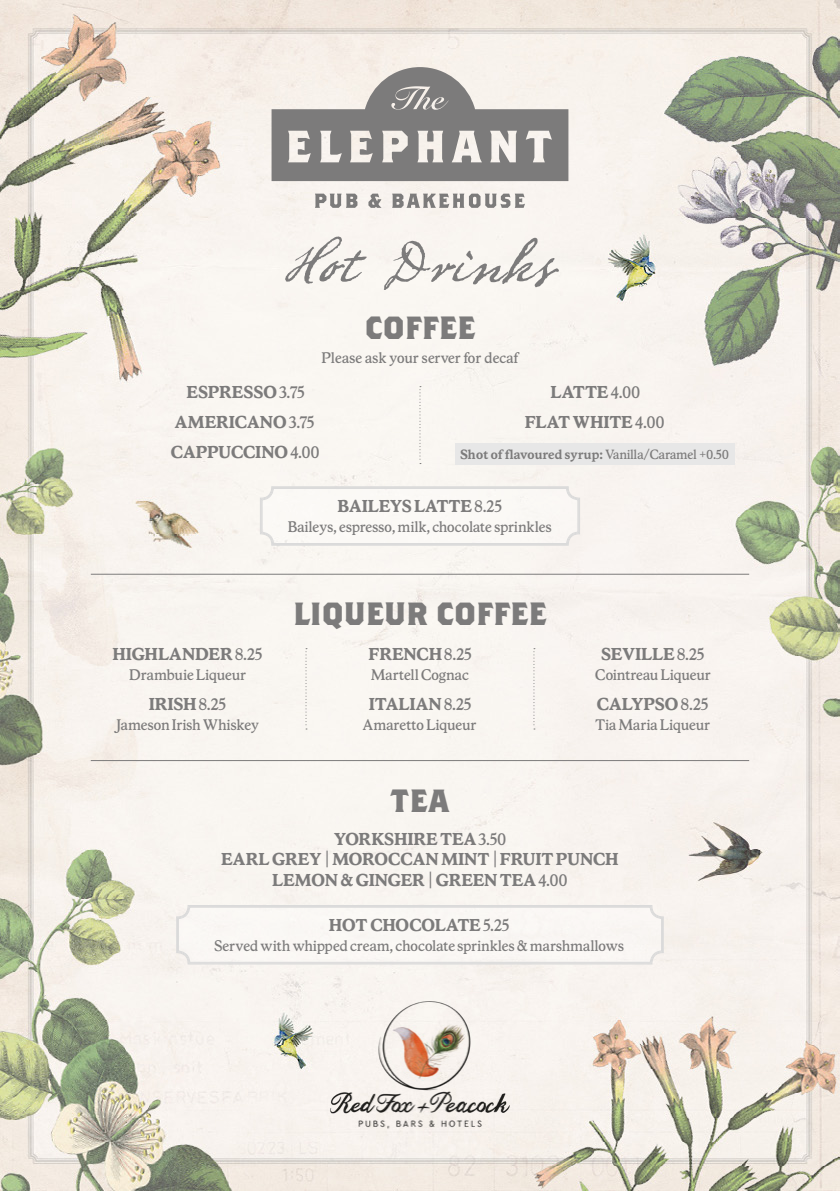
<style>
.page{position:relative;width:840px;height:1191px;background:#fff}
.page>*{position:absolute;margin:0;border:0;box-sizing:border-box;transform-origin:0 0}
.t1{font:77.6px "Dead Mans Hand WF";color:#7c7b7b}
.t2{font:700 32px "Brothers";color:#7c7b7b}
.t3{font:700 18px/20.8px "Stratford SH";letter-spacing:.015em;color:#7c7b7b;text-align:center}
.t4{font:16px "Stratford SH";letter-spacing:.02em;color:#7c7b7b}
.t5{font:700 14px "Stratford SH";letter-spacing:.02em;color:#7c7b7b}
.s1{font-weight:400}
.s2{font-family:"Gotham";font-weight:400;font-style:italic}
</style>
<div class="page">
<img style="left:0;top:0;width:839px;height:1190px">
<img style="left:330px;top:995px;width:179px;height:135px">
<hr style="left:91px;top:574px;width:657px;height:1px;background:#7c7b7b">
<hr style="left:91px;top:760px;width:657px;height:1px;background:#7c7b7b">
<svg style="left:305px;top:648px;width:2px;height:81px"></svg>
<svg style="left:533px;top:648px;width:1px;height:81px"></svg>
<div style="left:176px;top:905px;width:487px;height:59px;background:#faf7f4"></div>
<div style="left:177px;top:906px;width:485px;height:57px;border:1px solid #dadada;border-radius:11px"></div>
<div style="left:178px;top:907px;width:483px;height:55px;border:1px solid #dadada;border-radius:11px"></div>
<svg style="left:271px;top:67px;width:297px;height:114px;background:#adaaa7"></svg>
<svg style="left:315px;top:194px;width:42px;height:14px"></svg>
<svg style="left:368px;top:194px;width:13px;height:14px"></svg>
<svg style="left:392px;top:194px;width:132px;height:14px"></svg>
<svg style="left:419px;top:386px;width:2px;height:78px"></svg>
<div style="left:260px;top:486px;width:319px;height:59px;background:#fbf9f5"></div>
<div style="left:261px;top:487px;width:317px;height:57px;border:1px solid #dadada;border-radius:11px"></div>
<div style="left:262px;top:488px;width:315px;height:55px;border:1px solid #dadada;border-radius:11px"></div>
<div style="left:454px;top:442px;width:280px;height:22px;background:#e7e7e7"></div>
<h1 class="t1" style="left:284px;top:232px;width:273px">Hot Drinks</h1>
<h2 class="t2" style="left:364px;top:308px;width:112px">COFFEE</h2>
<p class="t4" style="left:321px;top:350px;width:198px">Please ask your server for decaf</p>
<p class="t3" style="left:171px;top:377px;width:150px;line-height:30.2px">ESPRESSO<span class="s1">3.75<br></span>AMERICANO<span class="s1">3.75<br></span>CAPPUCCINO<span class="s1">4.00</span></p>
<p class="t3" style="left:525px;top:377px;width:140px;line-height:30px">LATTE<span class="s1">4.00<br></span>FLAT WHITE<span class="s1">4.00</span></p>
<p class="t5" style="left:460px;top:447px;width:270px">Shot of flavoured syrup: <span class="s1">Vanilla/Caramel +0.50</span></p>
<p class="t3" style="left:337px;top:496px;width:165px">BAILEYS LATTE<span class="s1">8.25</span></p>
<p class="t4" style="left:288px;top:518px;width:265px">Baileys, espresso, milk, chocolate sprinkles</p>
<p class="t3" style="left:113px;top:644px;width:151px">HIGHLANDER<span class="s1">8.25</span></p>
<p class="t4" style="left:129px;top:667px;width:118px">Drambuie Liqueur</p>
<p class="t3" style="left:149px;top:694px;width:78px">IRISH<span class="s1">8.25</span></p>
<p class="t4" style="left:117px;top:717px;width:143px">Jameson Irish Whiskey</p>
<h2 class="t2" style="left:293px;top:594px;width:255px">LIQUEUR COFFEE</h2>
<p class="t3" style="left:368px;top:644px;width:104px">FRENCH<span class="s1">8.25</span></p>
<p class="t4" style="left:371px;top:667px;width:99px">Martell Cognac</p>
<p class="t3" style="left:369px;top:694px;width:104px">ITALIAN<span class="s1">8.25</span></p>
<p class="t4" style="left:363px;top:717px;width:115px">Amaretto Liqueur</p>
<p class="t3" style="left:601px;top:644px;width:104px">SEVILLE<span class="s1">8.25</span></p>
<p class="t4" style="left:595px;top:667px;width:117px">Cointreau Liqueur</p>
<p class="t3" style="left:596px;top:694px;width:113px">CALYPSO<span class="s1">8.25</span></p>
<p class="t4" style="left:595px;top:717px;width:116px">Tia Maria Liqueur</p>
<h2 class="t2" style="left:391px;top:781px;width:59px">TEA</h2>
<p class="t3" style="left:221px;top:828px;width:398px">YORKSHIRE TEA<span class="s1">3.50<br></span>EARL GREY <span class="s2">|</span> MOROCCAN MINT <span class="s2">|</span> FRUIT PUNCH<br>LEMON &amp; GINGER <span class="s2">|</span> GREEN TEA<span class="s1">4.00</span></p>
<p class="t3" style="left:329px;top:914px;width:182px">HOT CHOCOLATE<span class="s1">5.25</span></p>
<p class="t4" style="left:214px;top:937px;width:410px">Served with whipped cream, chocolate sprinkles &amp; marshmallows</p>
</div>
